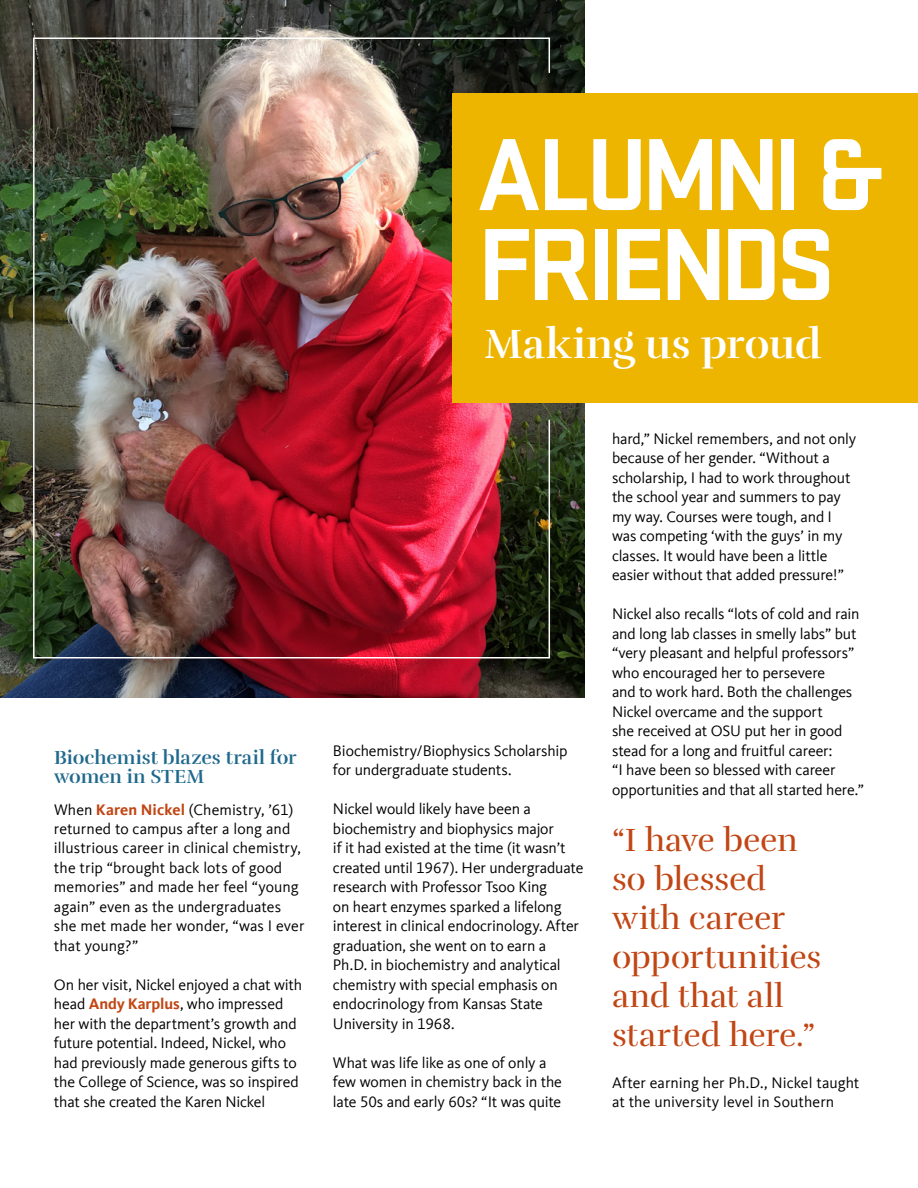
<style>
.page{position:relative;width:918px;height:1188px;background:#fff}
.page>*{position:absolute;margin:0;border:0;box-sizing:border-box;transform-origin:0 0}
.t1{font:700 106.5px/90px "Stratum 2";letter-spacing:-.065em;color:#fff}
.t2{font:42px "Rufina Stencil Bold";letter-spacing:-.005em;color:#fff}
.t3{font:33px/39px "Rufina Stencil Regular";letter-spacing:-.005em;color:#c14614}
.t4{font:19.5px/19.5px "Rufina Stencil Bold";color:#20698d}
.t5{font:15.75px/19.5px "Kievit Offc";letter-spacing:-.01em;color:#000}
.s1{font-weight:700;color:#c14614}
</style>
<div class="page">
<img style="left:0;top:0;width:585px;height:698px">
<div style="left:452px;top:93px;width:466px;height:309px;background:#edb500"></div>
<img style="left:32px;top:37px;width:519px;height:622px">
<p class="t4" style="left:54px;top:748px;width:244px">Biochemist blazes trail for women in STEM</p>
<p class="t5" style="left:54px;top:800px;width:252px">When <span class="s1">Karen Nickel</span> (Chemistry, ’61) returned to campus after a long and illustrious career in clinical chemistry, the trip “brought back lots of good memories” and made her feel “young again” even as the undergraduates she met made her wonder, “was I ever that young?”</p>
<p class="t5" style="left:54px;top:975px;width:250px">On her visit, Nickel enjoyed a chat with head <span class="s1">Andy Karplus</span>, who impressed her with the department’s growth and future potential. Indeed, Nickel, who had previously made generous gifts to the College of Science, was so inspired that she created the Karen Nickel</p>
<h1 class="t1" style="left:477px;top:124px;width:404px">ALUMNI &amp;<br>FRIENDS</h1>
<h2 class="t2" style="left:484px;top:318px;width:339px">Making us proud</h2>
<p class="t5" style="left:333px;top:741px;width:236px">Biochemistry/Biophysics Scholarship for undergraduate students.</p>
<p class="t5" style="left:333px;top:800px;width:252px">Nickel would likely have been a biochemistry and biophysics major<br>if it had existed at the time (it wasn’t created until 1967). Her undergraduate research with Professor Tsoo King<br>on heart enzymes sparked a lifelong interest in clinical endocrinology. After graduation, she went on to earn a Ph.D. in biochemistry and analytical chemistry with special emphasis on endocrinology from Kansas State University in 1968.</p>
<p class="t5" style="left:333px;top:1053px;width:231px">What was life like as one of only a few women in chemistry back in the late 50s and early 60s? “It was quite</p>
<p class="t5" style="left:612px;top:429px;width:246px">hard,” Nickel remembers, and not only because of her gender. “Without a scholarship, I had to work throughout the school year and summers to pay my way. Courses were tough, and I was competing ‘with the guys’ in my classes. It would have been a little easier without that added pressure!”</p>
<p class="t5" style="left:612px;top:605px;width:253px">Nickel also recalls “lots of cold and rain and long lab classes in smelly labs” but “very pleasant and helpful professors” who encouraged her to persevere<br>and to work hard. Both the challenges Nickel overcame and the support<br>she received at OSU put her in good stead for a long and fruitful career:<br>“I have been so blessed with career opportunities and that all started here.”</p>
<h3 class="t3" style="left:612px;top:820px;width:211px">“I have been so blessed with career opportunities and that all started here.”</h3>
<p class="t5" style="left:612px;top:1073px;width:249px">After earning her Ph.D., Nickel taught at the university level in Southern</p>
</div>
